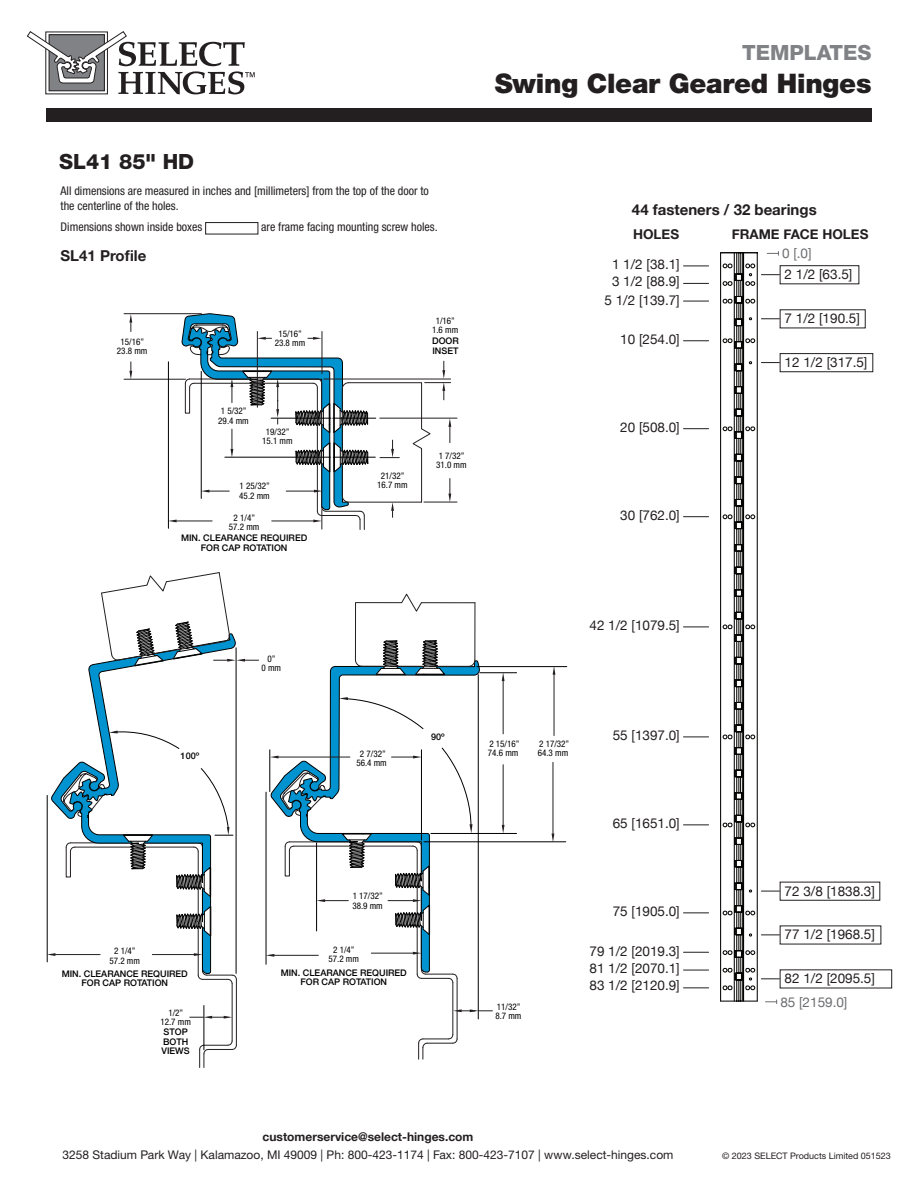
<style>
.page{position:relative;width:918px;height:1188px;background:#fff}
.page>*{position:absolute;margin:0;border:0;box-sizing:border-box;transform-origin:0 0}
.t1{font:900 27px "Helvetica Neue LTW1 G";letter-spacing:-.01em;color:#231f20}
.t2{font:800 21px "Helvetica Neue LTW1 G";color:#808285}
.t3{font:800 21px "Helvetica Neue LTW1 G";color:#231f20}
.t4{font:700 15px "Helvetica Neue";color:#231f20}
.t5{font:13.5px "Helvetica Neue";color:#231f20}
.t6{font:700 13.5px "Helvetica Neue";color:#231f20}
.t7{font:13.5px "Helvetica Neue";color:#6c6d70}
.t8{font:condensed 12px/15px "Helvetica Neue LT Std";color:#231f20}
.t9{font:12px "Helvetica Neue LTW1 G";color:#231f20}
.t10{font:700 12px "Helvetica Neue";color:#231f20}
.t11{font:condensed 9px/9.4px "Helvetica Neue";color:#000;text-align:center}
.t12{font:500 9px/9.4px "Helvetica Neue";color:#000;text-align:center}
.t13{font:9px "Helvetica Neue LTW1 G";color:#231f20}
</style>
<div class="page">
<hr style="left:232px;top:984px;width:1px;height:57px;background:#231f20">
<hr style="left:236px;top:979px;width:1px;height:66px;background:#231f20">
<svg style="left:199px;top:1040px;width:38px;height:28px"></svg>
<svg style="left:369px;top:360px;width:111px;height:700px"></svg>
<hr style="left:355px;top:603px;width:1px;height:57px;background:#231f20">
<hr style="left:475px;top:603px;width:1px;height:57px;background:#231f20">
<svg style="left:355px;top:593px;width:67px;height:19px"></svg>
<hr style="left:421px;top:602px;width:54px;height:1px;background:#231f20">
<svg style="left:448px;top:479px;width:3px;height:23px"></svg>
<hr style="left:380px;top:418px;width:77px;height:1px;background:#231f20">
<svg style="left:412px;top:361px;width:39px;height:88px"></svg>
<svg style="left:129px;top:362px;width:3px;height:17px"></svg>
<svg style="left:129px;top:314px;width:3px;height:18px"></svg>
<hr style="left:124px;top:379px;width:61px;height:1px;background:#231f20">
<hr style="left:124px;top:313px;width:77px;height:1px;background:#231f20">
<hr style="left:324px;top:379px;width:127px;height:1px;background:#231f20">
<hr style="left:424px;top:502px;width:33px;height:1px;background:#231f20">
<svg style="left:391px;top:502px;width:3px;height:15px"></svg>
<svg style="left:380px;top:440px;width:19px;height:18px"></svg>
<svg style="left:168px;top:313px;width:201px;height:217px"></svg>
<hr style="left:177px;top:521px;width:35px;height:1px;background:#231f20">
<hr style="left:168px;top:362px;width:1px;height:166px;background:#000">
<svg style="left:190px;top:1016px;width:42px;height:3px"></svg>
<svg style="left:266px;top:640px;width:213px;height:343px"></svg>
<svg style="left:502px;top:673px;width:3px;height:8px"></svg>
<hr style="left:503px;top:681px;width:1px;height:53px;background:#231f20">
<svg style="left:502px;top:825px;width:3px;height:8px"></svg>
<hr style="left:503px;top:765px;width:1px;height:60px;background:#231f20">
<svg style="left:553px;top:667px;width:2px;height:8px"></svg>
<hr style="left:554px;top:675px;width:1px;height:61px;background:#231f20">
<svg style="left:552px;top:834px;width:2px;height:7px"></svg>
<hr style="left:553px;top:762px;width:1px;height:72px;background:#231f20">
<hr style="left:269px;top:750px;width:1px;height:42px;background:#000">
<hr style="left:266px;top:792px;width:1px;height:172px;background:#000">
<hr style="left:316px;top:843px;width:1px;height:88px;background:#000">
<hr style="left:421px;top:750px;width:1px;height:90px;background:#000">
<hr style="left:431px;top:833px;width:86px;height:1px;background:#000">
<hr style="left:424px;top:841px;width:142px;height:1px;background:#000">
<hr style="left:480px;top:672px;width:37px;height:1px;background:#000">
<hr style="left:477px;top:666px;width:90px;height:1px;background:#000">
<svg style="left:47px;top:572px;width:212px;height:412px"></svg>
<hr style="left:204px;top:1006px;width:1px;height:44px;background:#000">
<svg style="left:453px;top:1009px;width:39px;height:3px"></svg>
<hr style="left:478px;top:675px;width:1px;height:344px;background:#000">
<svg style="left:27px;top:31px;width:228px;height:63px"></svg>
<div style="left:46px;top:108px;width:826px;height:14px;background:#231f20"></div>
<div style="left:205px;top:222px;width:53px;height:12px;border:1px solid #231f20"></div>
<svg style="left:684px;top:266px;width:25px;height:1px"></svg>
<svg style="left:684px;top:952px;width:25px;height:1px"></svg>
<svg style="left:684px;top:283px;width:25px;height:1px"></svg>
<svg style="left:684px;top:970px;width:25px;height:1px"></svg>
<svg style="left:684px;top:301px;width:25px;height:1px"></svg>
<svg style="left:684px;top:987px;width:25px;height:1px"></svg>
<svg style="left:684px;top:340px;width:25px;height:1px"></svg>
<svg style="left:684px;top:428px;width:25px;height:1px"></svg>
<svg style="left:684px;top:824px;width:25px;height:1px"></svg>
<svg style="left:684px;top:516px;width:25px;height:1px"></svg>
<svg style="left:684px;top:912px;width:25px;height:1px"></svg>
<svg style="left:684px;top:626px;width:25px;height:1px"></svg>
<svg style="left:684px;top:736px;width:25px;height:1px"></svg>
<div style="left:780px;top:265px;width:79px;height:19px;border:1px solid #231f20"></div>
<div style="left:780px;top:882px;width:100px;height:19px;border:1px solid #231f20"></div>
<div style="left:780px;top:353px;width:93px;height:19px;border:1px solid #231f20"></div>
<svg style="left:720px;top:252px;width:59px;height:752px"></svg>
<h2 class="t3" style="left:59px;top:149px;width:136px">SL41 85" HD</h2>
<p class="t8" style="left:61px;top:183px;width:370px">All dimensions are measured in inches and [millimeters] from the top of the door to the centerline of the holes.</p>
<p class="t8" style="left:61px;top:220px;width:143px">Dimensions shown inside boxes</p>
<p class="t8" style="left:261px;top:220px;width:178px">are frame facing mounting screw holes.</p>
<p class="t4" style="left:61px;top:243px;width:87px">SL41 Profile</p>
<p class="t11" style="left:117px;top:337px;width:32px">15/16”<br>23.8 mm</p>
<p class="t11" style="left:432px;top:316px;width:28px">1/16”<br>1.6 mm</p>
<p class="t11" style="left:275px;top:329px;width:32px">15/16”<br>23.8 mm</p>
<p class="t12" style="left:432px;top:336px;width:28px;text-align:left">DOOR<br>INSET</p>
<p class="t11" style="left:218px;top:406px;width:32px;text-align:left">1 5/32”<br>29.4 mm</p>
<p class="t11" style="left:262px;top:427px;width:32px">19/32”<br>15.1 mm</p>
<p class="t11" style="left:436px;top:451px;width:32px;text-align:left">1 7/32”<br>31.0 mm</p>
<p class="t11" style="left:239px;top:481px;width:32px;text-align:left">1 25/32”<br>45.2 mm</p>
<p class="t11" style="left:229px;top:513px;width:32px">2 1/4”<br>57.2 mm</p>
<p class="t12" style="left:181px;top:533px;width:128px">MIN. CLEARANCE REQUIRED<br>FOR CAP ROTATION</p>
<p class="t11" style="left:377px;top:471px;width:32px">21/32”<br>16.7 mm</p>
<h2 class="t2" style="left:742px;top:40px;width:131px">TEMPLATES</h2>
<h1 class="t1" style="left:495px;top:67px;width:378px">Swing Clear Geared Hinges</h1>
<p class="t4" style="left:632px;top:198px;width:186px">44 fasteners / 32 bearings</p>
<p class="t6" style="left:633px;top:224px;width:48px">HOLES</p>
<p class="t6" style="left:732px;top:224px;width:138px">FRAME FACE HOLES</p>
<p class="t7" style="left:782px;top:244px;width:31px">0 [.0]</p>
<p class="t5" style="left:612px;top:255px;width:69px">1 1/2 [38.1]</p>
<p class="t5" style="left:785px;top:265px;width:69px">2 1/2 [63.5]</p>
<p class="t5" style="left:612px;top:272px;width:69px">3 1/2 [88.9]</p>
<p class="t5" style="left:605px;top:290px;width:77px">5 1/2 [139.7]</p>
<p class="t5" style="left:620px;top:330px;width:61px">10 [254.0]</p>
<p class="t5" style="left:620px;top:418px;width:61px">20 [508.0]</p>
<p class="t5" style="left:620px;top:506px;width:61px">30 [762.0]</p>
<p class="t5" style="left:785px;top:309px;width:77px">7 1/2 [190.5]</p>
<p class="t5" style="left:785px;top:353px;width:84px">12 1/2 [317.5]</p>
<p class="t12" style="left:181px;top:751px;width:20px">100º</p>
<p class="t11" style="left:110px;top:946px;width:32px">2 1/4”<br>57.2 mm</p>
<p class="t12" style="left:62px;top:968px;width:128px">MIN. CLEARANCE REQUIRED<br>FOR CAP ROTATION</p>
<p class="t11" style="left:160px;top:1008px;width:32px">1/2”<br>12.7 mm</p>
<p class="t12" style="left:162px;top:1027px;width:30px;text-align:left">STOP<br>BOTH<br>VIEWS</p>
<p class="t11" style="left:262px;top:654px;width:21px">0”<br>0 mm</p>
<p class="t11" style="left:356px;top:749px;width:32px">2 7/32”<br>56.4 mm</p>
<p class="t12" style="left:431px;top:732px;width:15px">90º</p>
<p class="t11" style="left:352px;top:891px;width:32px;text-align:left">1 17/32”<br>38.9 mm</p>
<p class="t11" style="left:329px;top:945px;width:32px">2 1/4”<br>57.2 mm</p>
<p class="t12" style="left:281px;top:967px;width:128px">MIN. CLEARANCE REQUIRED<br>FOR CAP ROTATION</p>
<p class="t5" style="left:589px;top:616px;width:92px">42 1/2 [1079.5]</p>
<p class="t11" style="left:488px;top:739px;width:33px;text-align:left">2 15/16”<br>74.6 mm</p>
<p class="t11" style="left:538px;top:739px;width:33px;text-align:left">2 17/32”<br>64.3 mm</p>
<p class="t5" style="left:613px;top:726px;width:69px">55 [1397.0]</p>
<p class="t5" style="left:613px;top:814px;width:69px">65 [1651.0]</p>
<p class="t11" style="left:495px;top:1002px;width:28px;text-align:left">11/32”<br>8.7 mm</p>
<p class="t5" style="left:613px;top:902px;width:69px">75 [1905.0]</p>
<p class="t5" style="left:589px;top:941px;width:92px">79 1/2 [2019.3]</p>
<p class="t5" style="left:589px;top:958px;width:92px">81 1/2 [2070.1]</p>
<p class="t5" style="left:589px;top:975px;width:92px">83 1/2 [2120.9]</p>
<p class="t5" style="left:785px;top:881px;width:92px">72 3/8 [1838.3]</p>
<p class="t5" style="left:785px;top:925px;width:92px">77 1/2 [1968.5]</p>
<p class="t5" style="left:785px;top:969px;width:92px">82 1/2 [2095.5]</p>
<p class="t7" style="left:780px;top:992px;width:69px">85 [2159.0]</p>
<p class="t10" style="left:263px;top:1127px;width:212px">customerservice@select-hinges.com</p>
<p class="t9" style="left:63px;top:1147px;width:613px">3258 Stadium Park Way | Kalamazoo, MI 49009 | Ph: 800-423-1174 | Fax: 800-423-7107 | www.select-hinges.com</p>
<p class="t13" style="left:722px;top:1150px;width:170px">© 2023 SELECT Products Limited 051523</p>
</div>
